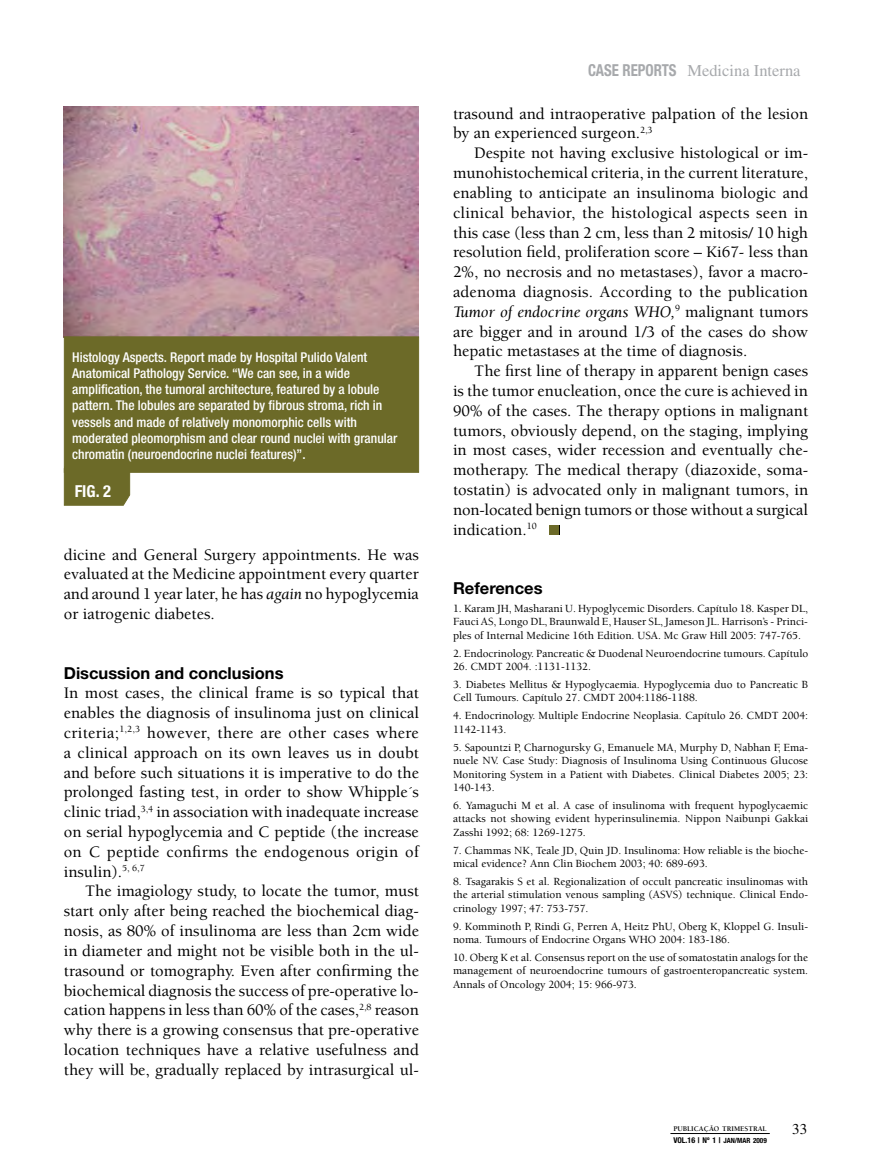
<style>
.page{position:relative;width:872px;height:1170px;background:#fff}
.page>*{position:absolute;margin:0;border:0;box-sizing:border-box;transform-origin:0 0}
.t1{font:500 16.5px/19.8px "Berkeley";color:#000;text-align:justify}
.t2{font:700 16.5px "Helvetica Neue";color:#000}
.t3{font:16.5px "Times";color:#a7a9ac}
.t4{font:700 condensed 16.5px "Helvetica Neue";color:#a7a9ac;scale:.9 1}
.t5{font:700 condensed 16.5px "Helvetica Neue";color:#fff}
.t6{font:15px "Times";color:#000}
.t7{font:500 condensed 13.5px/16.2px "Helvetica Neue";color:#fff}
.t8{font:500 11.25px/13.5px "Berkeley";color:#000;text-align:justify}
.t9{font:700 condensed 7.95px "Helvetica Neue";color:#000}
.t10{font:700 7.35px "Berkeley";color:#000}
.s1{font-weight:400;font-style:italic}
.s2{font-size:7.2px}
</style>
<div class="page">
<hr style="left:670px;top:1133px;width:99px;height:1px;background:#000">
<div style="left:549px;top:525px;width:10px;height:9px;background:#6c6a28"></div>
<img style="left:64px;top:106px;width:355px;height:230px">
<div style="left:64px;top:336px;width:355px;height:136px;background:#6c6a28;border:1px solid #6c6a28"></div>
<div style="left:64px;top:466px;width:66px;height:40px;background:#6c6a28"></div>
<p class="t7" style="left:72px;top:349px;width:326px">Histology Aspects. Report made by Hospital Pulido Valent Anatomical Pathology Service. “We can see, in a wide amplification, the tumoral architecture, featured by a lobule pattern. The lobules are separated by fibrous stroma, rich in vessels and made of relatively monomorphic cells with moderated pleomorphism and clear round nuclei with granular chromatin (neuroendocrine nuclei features)”.</p>
<p class="t5" style="left:75px;top:481px;width:38px">FIG. 2</p>
<p class="t1" style="left:64px;top:545px;width:356px">dicine and General Surgery appointments. He was evaluated at the Medicine appointment every quarter and around 1 year later, he has <span class="s1">again</span> no hypoglycemia or iatrogenic diabetes.</p>
<p class="t2" style="left:64px;top:662px;width:221px">Discussion and conclusions</p>
<p class="t1" style="left:64px;top:683px;width:357px">In most cases, the clinical frame is so typical that enables the diagnosis of insulinoma just on clinical criteria;<sup>1,2,3</sup> however, there are other cases where a clinical approach on its own leaves us in doubt and before such situations it is imperative to do the prolonged fasting test, in order to show Whipple´s clinic triad,<sup>3,4</sup> in association with inadequate increase on serial hypoglycemia and C peptide (the increase on C peptide confirms the endogenous origin of insulin).<sup>5,</sup> <sup>6,7</sup></p>
<p class="t1" style="left:64px;top:881px;width:357px;text-indent:21px">The imagiology study, to locate the tumor, must start only after being reached the biochemical diag&shy;nosis, as 80% of insulinoma are less than 2cm wide in diameter and might not be visible both in the ul&shy;trasound or tomography. Even after confirming the biochemical diagnosis the success of pre-operative lo&shy;cation happens in less than 60% of the cases,<sup>2,8</sup> reason why there is a growing consensus that pre-operative location techniques have a relative usefulness and they will be, gradually replaced by intrasurgical ul-</p>
<p class="t4" style="left:588px;top:60px;width:48px">CASE REPORTS</p>
<p class="t3" style="left:687px;top:61px;width:115px">Medicina Interna</p>
<p class="t1" style="left:453px;top:104px;width:357px">trasound and intraoperative palpation of the lesion by an experienced surgeon.<sup>2,3</sup></p>
<p class="t1" style="left:453px;top:143px;width:357px;text-indent:21px">Despite not having exclusive histological or im&shy;munohistochemical criteria, in the current literature, enabling to anticipate an insulinoma biologic and clinical behavior, the histological aspects seen in this case (less than 2 cm, less than 2 mitosis/ 10 high resolution field, proliferation score – Ki67- less than 2%, no necrosis and no metastases), favor a macro&shy;adenoma diagnosis. According to the publication <span class="s1">Tumor of endocrine organs WHO,</span><sup>9</sup> malignant tumors are bigger and in around 1/3 of the cases do show hepatic metastases at the time of diagnosis.</p>
<p class="t1" style="left:453px;top:361px;width:357px;text-indent:21px">The first line of therapy in apparent benign cases is the tumor enucleation, once the cure is achieved in 90% of the cases. The therapy options in malignant tumors, obviously depend, on the staging, implying in most cases, wider recession and eventually che&shy;motherapy. The medical therapy (diazoxide, soma&shy;tostatin) is advocated only in malignant tumors, in non-located benign tumors or those without a surgical indication.<sup>10</sup></p>
<p class="t2" style="left:453px;top:578px;width:91px">References</p>
<p class="t8" style="left:453px;top:601px;width:357px">1. Karam JH, Masharani U. Hypoglycemic Disorders. Capítulo 18. Kasper DL, Fauci AS, Longo DL, Braunwald E, Hauser SL, Jameson JL. Harrison’s - Princi&shy;ples of Internal Medicine 16th Edition. USA. Mc Graw Hill 2005: 747-765.</p>
<p class="t8" style="left:453px;top:646px;width:357px">2. Endocrinology. Pancreatic &amp; Duodenal Neuroendocrine tumours. Capítulo</p>
<p class="t8" style="left:453px;top:660px;width:139px">26. CMDT 2004. :1131-1132.</p>
<p class="t8" style="left:453px;top:677px;width:356px">3. Diabetes Mellitus &amp; Hypoglycaemia. Hypoglycemia duo to Pancreatic B<br>Cell Tumours. Capítulo 27. CMDT 2004:1186-1188.</p>
<p class="t8" style="left:453px;top:709px;width:357px">4. Endocrinology. Multiple Endocrine Neoplasia. Capítulo 26. CMDT 2004:<br>1142-1143.</p>
<p class="t8" style="left:453px;top:740px;width:357px">5. Sapountzi P, Charnogursky G, Emanuele MA, Murphy D, Nabhan F, Ema&shy;nuele NV. Case Study: Diagnosis of Insulinoma Using Continuous Glucose Monitoring System in a Patient with Diabetes. Clinical Diabetes 2005; 23:<br>140-143.</p>
<p class="t8" style="left:453px;top:798px;width:357px">6. Yamaguchi M et al. A case of insulinoma with frequent hypoglycaemic attacks not showing evident hyperinsulinemia. Nippon Naibunpi Gakkai Zasshi 1992; 68: 1269-1275.</p>
<p class="t8" style="left:453px;top:843px;width:357px">7. Chammas NK, Teale JD, Quin JD. Insulinoma: How reliable is the bioche&shy;mical evidence? Ann Clin Biochem 2003; 40: 689-693.</p>
<p class="t8" style="left:453px;top:874px;width:357px">8. Tsagarakis S et al. Regionalization of occult pancreatic insulinomas with the arterial stimulation venous sampling (ASVS) technique. Clinical Endo&shy;crinology 1997; 47: 753-757.</p>
<p class="t8" style="left:453px;top:919px;width:357px">9. Komminoth P, Rindi G, Perren A, Heitz PhU, Oberg K, Kloppel G. Insuli&shy;noma. Tumours of Endocrine Organs WHO 2004: 183-186.</p>
<p class="t8" style="left:453px;top:950px;width:357px">10. Oberg K et al. Consensus report on the use of somatostatin analogs for the management of neuroendocrine tumours of gastroenteropancreatic system.<br>Annals of Oncology 2004; 15: 966-973.</p>
<p class="t10" style="left:673px;top:1124px;width:95px">PUBLICAÇÃO TRIMESTRAL</p>
<p class="t6" style="left:792px;top:1120px;width:16px">33</p>
<p class="t9" style="left:673px;top:1134px;width:95px">VOL.16 | Nº 1 | <span class="s2">JAN/MAR 2009</span></p>
</div>
